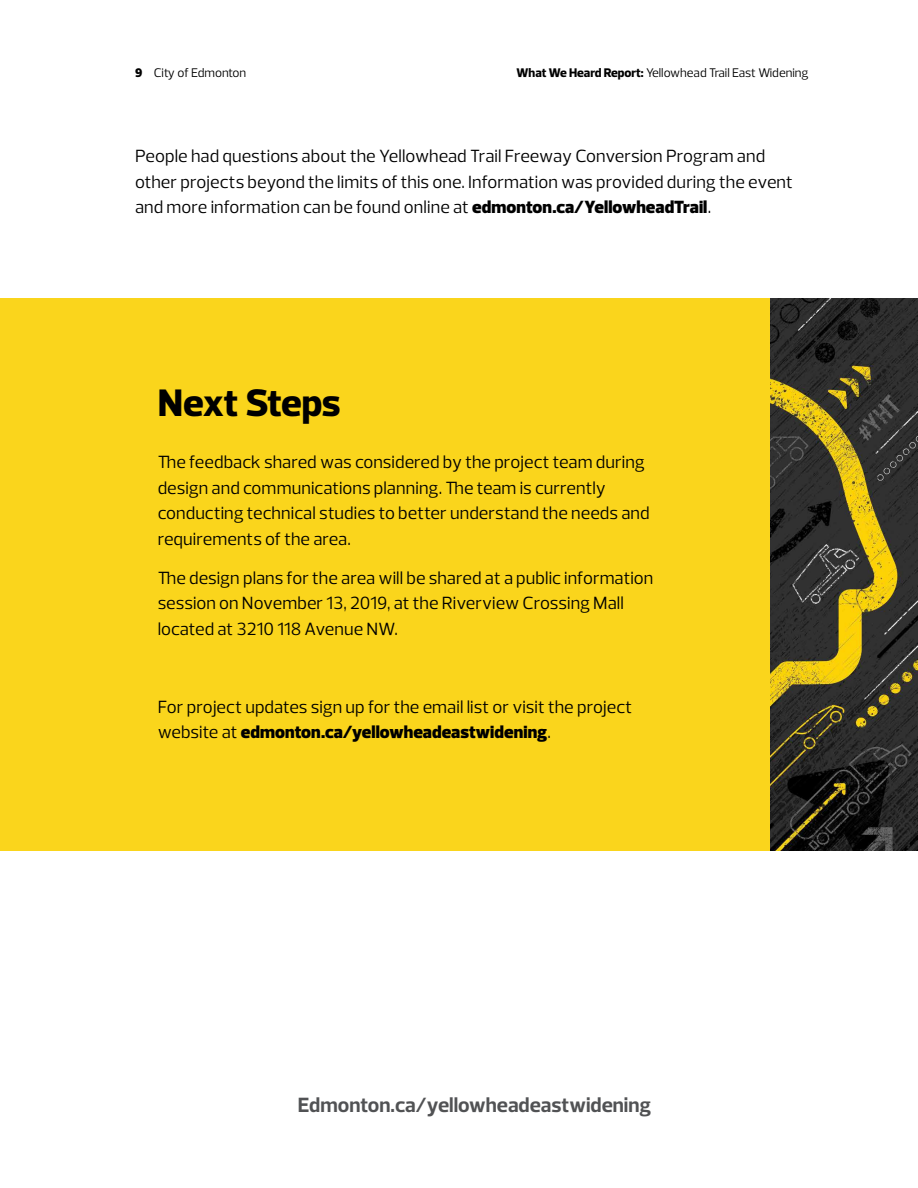
<style>
.page{position:relative;width:918px;height:1188px;background:#fff}
.page>*{position:absolute;margin:0;border:0;box-sizing:border-box;transform-origin:0 0}
.t1{font:800 39px "Prelo";letter-spacing:-.01em;color:#000}
.t2{font:700 21px "Prelo";color:#515254}
.t3{font:18px/25.5px "Prelo";color:#000}
.t4{font:12.75px "Prelo";color:#000}
.s1{font-weight:900}
.s2{font-weight:800}
</style>
<div class="page">
<div style="left:0;top:298px;width:918px;height:552px;background:#fad51c"></div>
<img style="left:770px;top:298px;width:148px;height:552px">
<p class="t4" style="left:135px;top:65px;width:113px"><span class="s1">9</span> City of Edmonton</p>
<p class="t4" style="left:517px;top:65px;width:293px"><span class="s2">What We Heard Report:</span> Yellowhead Trail East Widening</p>
<p class="t3" style="left:135px;top:143px;width:659px">People had questions about the Yellowhead Trail Freeway Conversion Program and other projects beyond the limits of this one. Information was provided during the event and more information can be found online at <span class="s1">edmonton.ca/YellowheadTrail</span>.</p>
<h1 class="t1" style="left:158px;top:379px;width:184px">Next Steps</h1>
<p class="t3" style="left:158px;top:450px;width:494px">The feedback shared was considered by the project team during design and communications planning. The team is currently conducting technical studies to better understand the needs and requirements of the area.</p>
<p class="t3" style="left:158px;top:565px;width:497px">The design plans for the area will be shared at a public information session on November 13, 2019, at the Riverview Crossing Mall located at 3210 118 Avenue NW.</p>
<p class="t3" style="left:158px;top:694px;width:476px">For project updates sign up for the email list or visit the project website at <span class="s1">edmonton.ca/yellowheadeastwidening</span>.</p>
<p class="t2" style="left:298px;top:1092px;width:355px">Edmonton.ca/yellowheadeastwidening</p>
</div>
